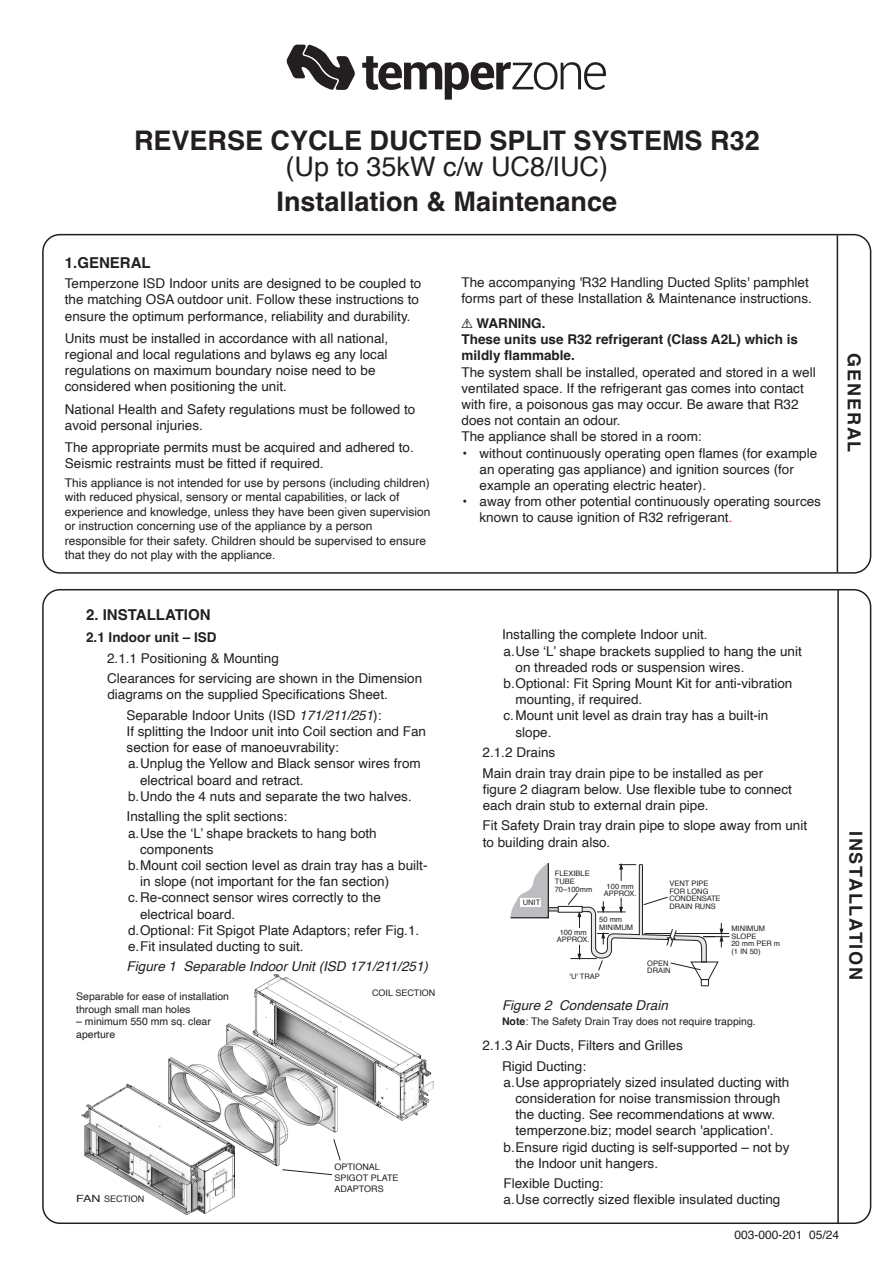
<style>
.page{position:relative;width:893px;height:1263px;background:#fff}
.page>*{position:absolute;margin:0;border:0;box-sizing:border-box;transform-origin:0 0}
.t1{font:700 27px "Helvetica";color:#231f20}
.t2{font:27px "Helvetica";color:#231f20}
.t3{font:700 18px "Helvetica";letter-spacing:.1em;color:#231f20}
.Subhead_1{font:700 15px "Helvetica";color:#231f20}
.Body_text{font:13.5px/16.2px "Helvetica";color:#231f20}
.Indented_list_2a{font:13.5px/16.2px "Helvetica";color:#231f20}
.Indented_list_1{font:13.5px/16.2px "Helvetica";color:#231f20}
.Indented_list_2{font:13.5px/16.2px "Helvetica";color:#231f20}
.Indented_list_1a{font:13.5px/16.2px "Helvetica";color:#231f20}
.Body_text-2{font:700 13.5px/16.2px "Helvetica";color:#231f20}
.Indented_list_2-2{font:italic 13.5px "Helvetica";color:#231f20}
.Subhead_2{font:700 13.5px "Helvetica";color:#231f20}
.Body_text-3{font:12px/14.4px "Helvetica";color:#231f20}
.Indented_list_1a-2{font:12px "Helvetica";color:#231f20}
.Body_text-4{font:10.5px/12.6px "Helvetica";color:#231f20}
.Indented_list_2-3{font:10.5px "Helvetica";color:#231f20}
.Body_text-5{font:9px "Helvetica";color:#231f20}
.t4{font:7.5px/7.5px "Helvetica";color:#231f20}
.s1{font-family:"Hazard";font-weight:400}
.s2{color:#f00}
.s3{font-style:italic}
.s4{font-size:9.9px}
.s5{font-weight:700}
</style>
<div class="page">
<div style="left:42px;top:234px;width:829px;height:340px;border:2px solid #231f20;border-radius:17px"></div>
<hr style="left:837px;top:235px;width:1px;height:337px;background:#231f20">
<hr style="left:837px;top:590px;width:2px;height:634px;background:#231f20">
<svg style="left:287px;top:45px;width:68px;height:45px"></svg>
<svg style="left:362px;top:56px;width:244px;height:44px"></svg>
<img style="left:81px;top:975px;width:353px;height:239px">
<svg style="left:282px;top:1169px;width:50px;height:6px"></svg>
<svg style="left:333px;top:1139px;width:8px;height:22px"></svg>
<svg style="left:510px;top:863px;width:51px;height:56px"></svg>
<div style="left:548px;top:907px;width:13px;height:4px;border:1px solid #231f20"></div>
<div style="left:521px;top:898px;width:20px;height:9px;background:#fff"></div>
<div style="left:558px;top:906px;width:24px;height:6px;background:#fff"></div>
<div style="left:558px;top:906px;width:24px;height:6px;border:1px solid #231f20"></div>
<svg style="left:568px;top:864px;width:161px;height:122px"></svg>
<p class="t1" style="left:134px;top:124px;width:627px">REVERSE CYCLE DUCTED SPLIT SYSTEMS R32</p>
<p class="t2" style="left:286px;top:146px;width:324px">(Up to 35kW c/w UC8/IUC)</p>
<p class="t1" style="left:277px;top:185px;width:342px">Installation &amp; Maintenance</p>
<p class="Subhead_1" style="left:65px;top:253px;width:87px">1.GENERAL</p>
<p class="Body_text" style="left:65px;top:276px;width:358px">Temperzone ISD Indoor units are designed to be coupled to the matching OSA outdoor unit. Follow these instructions to ensure the optimum performance, reliability and durability.</p>
<p class="Body_text" style="left:65px;top:330px;width:325px">Units must be installed in accordance with all national, regional and local regulations and bylaws eg any local regulations on maximum boundary noise need to be considered when positioning the unit.</p>
<p class="Body_text" style="left:65px;top:401px;width:352px">National Health and Safety regulations must be followed to avoid personal injuries.</p>
<p class="Body_text" style="left:65px;top:440px;width:350px">The appropriate permits must be acquired and adhered to.</p>
<p class="Body_text" style="left:65px;top:456px;width:260px">Seismic restraints must be fitted if required.</p>
<p class="Body_text-3" style="left:65px;top:476px;width:367px">This appliance is not intended for use by persons (including children) with reduced physical, sensory or mental capabilities, or lack of experience and knowledge, unless they have been given supervision or instruction concerning use of the appliance by a person responsible for their safety. Children should be supervised to ensure that they do not play with the appliance.</p>
<p class="Body_text" style="left:462px;top:275px;width:352px">The accompanying 'R32 Handling Ducted Splits' pamphlet forms part of these Installation &amp; Maintenance instructions.</p>
<p class="Body_text-2" style="left:462px;top:317px;width:85px"><span class="s1">!</span> WARNING.</p>
<p class="Body_text-2" style="left:462px;top:333px;width:338px">These units use R32 refrigerant (Class A2L) which is mildly flammable.</p>
<p class="Body_text" style="left:462px;top:364px;width:356px">The system shall be installed, operated and stored in a well ventilated space. If the refrigerant gas comes into contact with fire, a poisonous gas may occur. Be aware that R32 does not contain an odour.</p>
<p class="Body_text" style="left:462px;top:429px;width:242px">The appliance shall be stored in a room:</p>
<p class="Indented_list_1a" style="left:480px;top:445px;width:339px;text-indent:-17px">• without continuously operating open flames (for example an operating gas appliance) and ignition sources (for example an operating electric heater).</p>
<p class="Indented_list_1a" style="left:480px;top:494px;width:343px;text-indent:-17px">• away from other potential continuously operating sources known to cause ignition of R32 refrigerant<span class="s2">.</span></p>
<p class="t3" style="left:865px;top:353px;width:100px;rotate:90deg">GENERAL</p>
<p class="Subhead_1" style="left:86px;top:606px;width:126px">2. INSTALLATION</p>
<p class="Subhead_2" style="left:86px;top:629px;width:132px">2.1 Indoor unit – ISD</p>
<p class="Indented_list_1" style="left:107px;top:650px;width:173px">2.1.1 Positioning &amp; Mounting</p>
<p class="Indented_list_1" style="left:107px;top:671px;width:317px">Clearances for servicing are shown in the Dimension diagrams on the supplied Specifications Sheet.</p>
<p class="Indented_list_2" style="left:127px;top:707px;width:256px">Separable Indoor Units (ISD <span class="s3">171/211/251</span>):</p>
<p class="Indented_list_2" style="left:127px;top:724px;width:301px">If splitting the Indoor unit into Coil section and Fan section for ease of manoeuvrability:</p>
<p class="Indented_list_2" style="left:140px;top:756px;width:282px;text-indent:-12px">a.Unplug the Yellow and Black sensor wires from electrical board and retract.</p>
<p class="Indented_list_2" style="left:128px;top:788px;width:285px">b.Undo the 4 nuts and separate the two halves.</p>
<p class="Indented_list_2" style="left:127px;top:809px;width:162px">Installing the split sections:</p>
<p class="Indented_list_2a" style="left:140px;top:825px;width:238px;text-indent:-12px">a.Use the ‘L’ shape brackets to hang both components</p>
<p class="Indented_list_2a" style="left:140px;top:857px;width:289px;text-indent:-12px">b.Mount coil section level as drain tray has a built&shy;in slope (not important for the fan section)</p>
<p class="Indented_list_2a" style="left:140px;top:890px;width:242px;text-indent:-12px">c.Re-connect sensor wires correctly to the electrical board.</p>
<p class="Indented_list_2a" style="left:128px;top:922px;width:293px">d.Optional: Fit Spigot Plate Adaptors; refer Fig.1.</p>
<p class="Indented_list_2a" style="left:128px;top:938px;width:177px">e.Fit insulated ducting to suit.</p>
<p class="Indented_list_2-2" style="left:127px;top:956px;width:303px">Figure 1 Separable Indoor Unit (ISD 171/211/251)</p>
<p class="Body_text-4" style="left:76px;top:990px;width:154px">Separable for ease of installation through small man holes</p>
<p class="Body_text-4" style="left:76px;top:1015px;width:136px">– minimum 550 mm sq. clear aperture</p>
<p class="Body_text-5" style="left:76px;top:1191px;width:70px"><span class="s4">FAN</span> SECTION</p>
<p class="Body_text-5" style="left:372px;top:985px;width:65px">COIL SECTION</p>
<p class="Body_text-5" style="left:334px;top:1160px;width:47px">OPTIONAL</p>
<p class="Body_text-5" style="left:334px;top:1171px;width:66px">SPIGOT PLATE</p>
<p class="Body_text-5" style="left:334px;top:1182px;width:51px">ADAPTORS</p>
<p class="Indented_list_2" style="left:502px;top:627px;width:207px">Installing the complete Indoor unit.</p>
<p class="Indented_list_2a" style="left:516px;top:643px;width:288px;text-indent:-12px">a.Use ‘L’ shape brackets supplied to hang the unit on threaded rods or suspension wires.</p>
<p class="Indented_list_2a" style="left:516px;top:675px;width:278px;text-indent:-12px">b.Optional: Fit Spring Mount Kit for anti-vibration mounting, if required.</p>
<p class="Indented_list_2a" style="left:516px;top:708px;width:254px;text-indent:-12px">c.Mount unit level as drain tray has a built-in slope.</p>
<p class="Indented_list_1" style="left:483px;top:745px;width:74px">2.1.2 Drains</p>
<p class="Indented_list_1" style="left:483px;top:765px;width:311px">Main drain tray drain pipe to be installed as per figure 2 diagram below. Use flexible tube to connect each drain stub to external drain pipe.</p>
<p class="Indented_list_1" style="left:483px;top:818px;width:326px">Fit Safety Drain tray drain pipe to slope away from unit to building drain also.</p>
<p class="t4" style="left:523px;top:899px;width:19px">UNIT</p>
<p class="t4" style="left:555px;top:870px;width:39px">FLEXIBLE<br>TUBE<br>70–100mm</p>
<p class="t4" style="left:604px;top:882px;width:34px;text-align:center">100 mm<br>APPROX.</p>
<p class="t4" style="left:669px;top:880px;width:53px">VENT PIPE<br>FOR LONG<br>CONDENSATE<br>DRAIN RUNS</p>
<p class="t4" style="left:599px;top:916px;width:35px">50 mm<br>MINIMUM</p>
<p class="t4" style="left:557px;top:929px;width:34px;text-align:center">100 mm<br>APPROX.</p>
<p class="t4" style="left:570px;top:972px;width:32px">'U' TRAP</p>
<p class="t4" style="left:647px;top:959px;width:25px">OPEN<br>DRAIN</p>
<p class="t4" style="left:731px;top:925px;width:50px">MINIMUM<br>SLOPE<br>20 mm PER m (1 IN 50)</p>
<p class="Indented_list_2-2" style="left:502px;top:994px;width:167px">Figure 2 Condensate Drain</p>
<p class="Indented_list_2-3" style="left:502px;top:1014px;width:255px"><span class="s5">Note</span>: The Safety Drain Tray does not require trapping.</p>
<p class="Indented_list_1" style="left:483px;top:1038px;width:202px">2.1.3 Air Ducts, Filters and Grilles</p>
<p class="Indented_list_2" style="left:502px;top:1058px;width:86px">Rigid Ducting:</p>
<p class="Indented_list_2a" style="left:504px;top:1074px;width:287px;text-align:center">a.Use appropriately sized insulated ducting with consideration for noise transmission through the ducting. See recommendations at www. temperzone.biz; model search 'application'.</p>
<p class="Indented_list_2a" style="left:516px;top:1139px;width:275px;text-indent:-12px">b.Ensure rigid ducting is self-supported – not by the Indoor unit hangers.</p>
<p class="Indented_list_2a" style="left:504px;top:1176px;width:101px">Flexible Ducting:</p>
<p class="Indented_list_2a" style="left:504px;top:1192px;width:278px">a.Use correctly sized flexible insulated ducting</p>
<p class="Indented_list_1a-2" style="left:734px;top:1225px;width:106px">003-000-201 05/24</p>
<p class="t3" style="left:867px;top:831px;width:151px;rotate:90deg">INSTALLATION</p>
</div>
